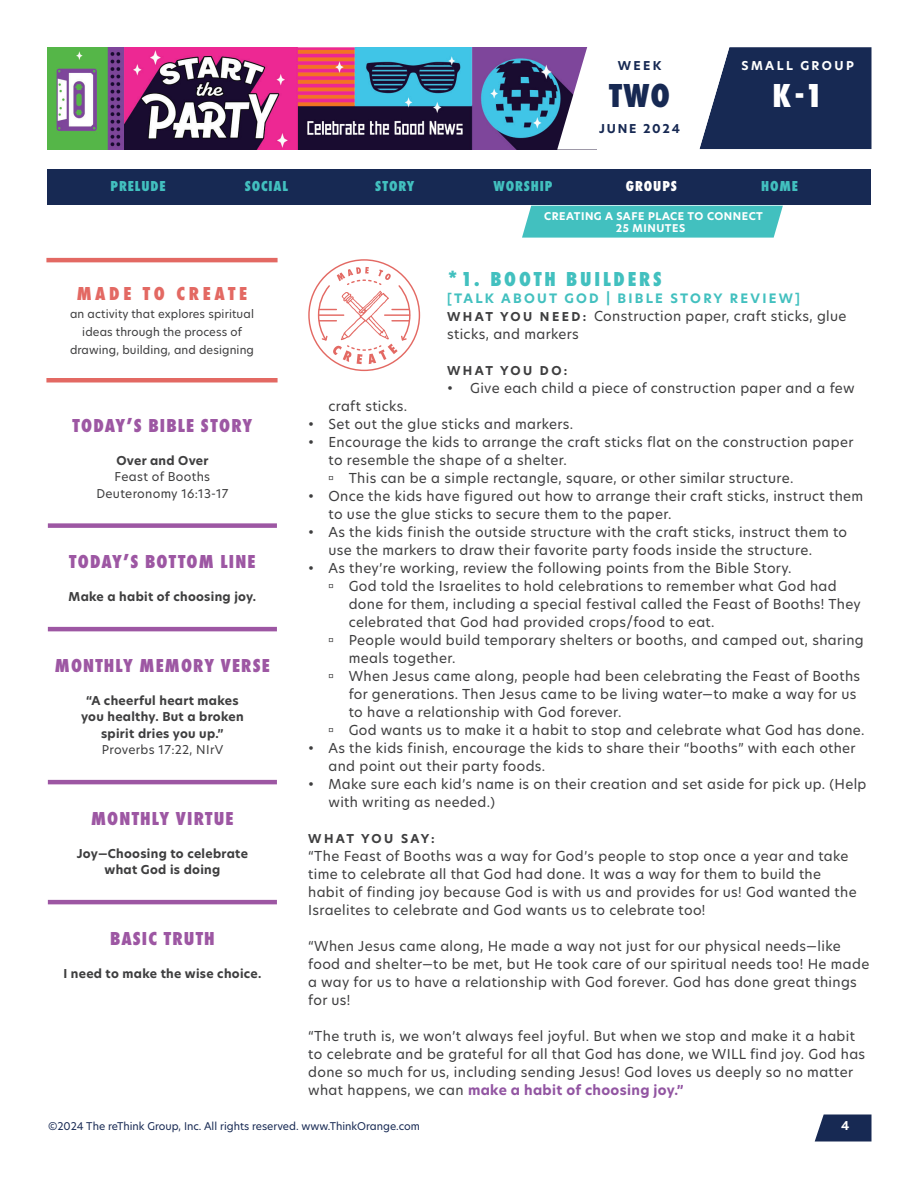
<style>
.page{position:relative;width:918px;height:1188px;background:#fff}
.page>*{position:absolute;margin:0;border:0;box-sizing:border-box;transform-origin:0 0}
.t1{font:800 34.5px "Futura PT Cond";color:#fff}
.t2{font:800 34.5px "Futura PT Cond";color:#172953}
.Paragraph_Style_1{font:800 21px "Futura PT Cond";letter-spacing:.135em;color:#42c0bf}
.t3{font:800 19.5px "Futura PT Cond";letter-spacing:.06em;color:#9d57a3}
.t4{font:800 19.5px "Futura PT Cond";letter-spacing:.185em;color:#e36963}
.t5{font:800 15px "Futura PT Cond";letter-spacing:.06em;color:#42c0bf}
.t6{font:800 15px "Futura PT Cond";letter-spacing:.06em;color:#fff}
.Paragraph_Style_1-2{font:13.5px/18px "New Hero";letter-spacing:.025em;color:#3e3e3f}
.Paragraph_Style_1-3{font:700 12.75px "New Hero";letter-spacing:.175em;color:#42c0bf}
.Paragraph_Style_1-4{font:700 12px/16.5px "New Hero";letter-spacing:.025em;color:#3e3e3f;text-align:center}
.t7{font:12px/16.5px "New Hero";letter-spacing:.025em;color:#3e3e3f;text-align:center}
.t8{font:700 12px "New Hero";letter-spacing:.15em;color:#172953}
.t9{font:700 12px "New Hero";letter-spacing:.2em;color:#fff}
.Paragraph_Style_1-5{font:700 12px "New Hero";letter-spacing:.185em;color:#3e3e3f}
.Paragraph_Style_1-6{font:700 12px "New Hero";letter-spacing:.2em;color:#3e3e3f}
.t10{font:11.25px/18px "New Hero";letter-spacing:.01em;color:#3e3e3f;text-align:center}
.t11{font:10.5px "New Hero";color:#172953}
.t12{font:700 10.5px/12px "New Hero";letter-spacing:.05em;color:#fff;text-align:center}
.s1{font-weight:700;font-size:12px}
.s2{font-weight:700;color:#9255a2}
</style>
<div class="page">
<img style="left:47px;top:47px;width:510px;height:102px">
<svg style="left:815px;top:1114px;width:57px;height:28px;background:#314166"></svg>
<svg style="left:557px;top:47px;width:315px;height:103px"></svg>
<div style="left:48px;top:523px;width:229px;height:5px;background:#9d57a3"></div>
<hr style="left:48px;top:627px;width:229px;height:4px;background:#9d57a3">
<hr style="left:48px;top:780px;width:229px;height:4px;background:#9d57a3">
<hr style="left:48px;top:900px;width:229px;height:4px;background:#9d57a3">
<div style="left:522px;top:206px;width:261px;height:32px;background:#42c0bf"></div>
<hr style="left:46px;top:378px;width:232px;height:4px;background:#e36963">
<hr style="left:46px;top:258px;width:232px;height:4px;background:#e36963">
<div style="left:47px;top:170px;width:824px;height:36px;background:#172953"></div>
<svg style="left:308px;top:259px;width:112px;height:112px"></svg>
<p class="t8" style="left:618px;top:57px;width:45px">WEEK</p>
<h1 class="t2" style="left:609px;top:75px;width:62px">TWO</h1>
<p class="t8" style="left:599px;top:120px;width:83px">JUNE 2024</p>
<p class="t9" style="left:742px;top:57px;width:114px">SMALL GROUP</p>
<h1 class="t1" style="left:773px;top:75px;width:52px">K-1</h1>
<p class="t5" style="left:111px;top:177px;width:57px">PRELUDE</p>
<p class="t5" style="left:245px;top:177px;width:45px">SOCIAL</p>
<p class="t5" style="left:375px;top:177px;width:41px">STORY</p>
<p class="t5" style="left:494px;top:177px;width:60px">WORSHIP</p>
<p class="t6" style="left:626px;top:177px;width:53px">GROUPS</p>
<p class="t5" style="left:761px;top:177px;width:38px">HOME</p>
<h3 class="t4" style="left:77px;top:282px;width:172px">MADE TO CREATE</h3>
<p class="t10" style="left:70px;top:305px;width:185px">an activity that explores spiritual ideas through the process of drawing, building, and designing</p>
<h3 class="t3" style="left:73px;top:414px;width:181px">TODAY’S BIBLE STORY</h3>
<p class="Paragraph_Style_1-4" style="left:117px;top:452px;width:93px">Over and Over</p>
<p class="t7" style="left:96px;top:469px;width:134px">Feast of Booths<br>Deuteronomy 16:13-17</p>
<h3 class="t3" style="left:69px;top:550px;width:188px">TODAY’S BOTTOM LINE</h3>
<p class="Paragraph_Style_1-4" style="left:69px;top:589px;width:189px">Make a habit of choosing joy.</p>
<h3 class="t3" style="left:55px;top:654px;width:216px">MONTHLY MEMORY VERSE</h3>
<p class="Paragraph_Style_1-4" style="left:81px;top:692px;width:164px">“A cheerful heart makes you healthy. But a broken spirit dries you up.”</p>
<p class="t7" style="left:102px;top:742px;width:123px">Proverbs 17:22, NIrV</p>
<h3 class="t3" style="left:91px;top:807px;width:144px">MONTHLY VIRTUE</h3>
<p class="Paragraph_Style_1-4" style="left:77px;top:845px;width:173px">Joy—Choosing to celebrate what God is doing</p>
<h3 class="t3" style="left:110px;top:927px;width:106px">BASIC TRUTH</h3>
<p class="Paragraph_Style_1-4" style="left:63px;top:965px;width:200px">I need to make the wise choice.</p>
<p class="t12" style="left:544px;top:210px;width:220px">CREATING A SAFE PLACE TO CONNECT<br>25 MINUTES</p>
<p class="Paragraph_Style_1" style="left:447px;top:267px;width:216px">*1. BOOTH BUILDERS</p>
<p class="Paragraph_Style_1-3" style="left:447px;top:289px;width:354px">[TALK ABOUT GOD | BIBLE STORY REVIEW]</p>
<p class="Paragraph_Style_1-2" style="left:447px;top:306px;width:401px"><span class="s1">W H AT YO U N E E D :</span> Construction paper, craft sticks, glue sticks, and markers</p>
<p class="Paragraph_Style_1-6" style="left:447px;top:362px;width:122px">WHAT YOU DO:</p>
<p class="Paragraph_Style_1-2" style="left:447px;top:378px;width:409px">• Give each child a piece of construction paper and a few</p>
<p class="Paragraph_Style_1-2" style="left:328px;top:396px;width:80px">craft sticks.</p>
<p class="Paragraph_Style_1-2" style="left:308px;top:414px;width:266px">• Set out the glue sticks and markers.</p>
<p class="Paragraph_Style_1-2" style="left:328px;top:432px;width:527px;text-indent:-20px">• Encourage the kids to arrange the craft sticks flat on the construction paper to resemble the shape of a shelter.</p>
<p class="Paragraph_Style_1-2" style="left:349px;top:468px;width:446px">This can be a simple rectangle, square, or other similar structure.</p>
<p class="Paragraph_Style_1-2" style="left:328px;top:486px;width:536px;text-indent:-20px">• Once the kids have figured out how to arrange their craft sticks, instruct them to use the glue sticks to secure them to the paper.</p>
<p class="Paragraph_Style_1-2" style="left:328px;top:522px;width:520px;text-indent:-20px">• As the kids finish the outside structure with the craft sticks, instruct them to use the markers to draw their favorite party foods inside the structure.</p>
<p class="Paragraph_Style_1-2" style="left:308px;top:558px;width:485px">• As they’re working, review the following points from the Bible Story.</p>
<p class="Paragraph_Style_1-2" style="left:349px;top:576px;width:514px">God told the Israelites to hold celebrations to remember what God had done for them, including a special festival called the Feast of Booths! They celebrated that God had provided crops/food to eat.</p>
<p class="Paragraph_Style_1-2" style="left:349px;top:630px;width:517px">People would build temporary shelters or booths, and camped out, sharing meals together.</p>
<p class="Paragraph_Style_1-2" style="left:349px;top:666px;width:513px">When Jesus came along, people had been celebrating the Feast of Booths for generations. Then Jesus came to be living water—to make a way for us to have a relationship with God forever.</p>
<p class="Paragraph_Style_1-2" style="left:349px;top:720px;width:517px">God wants us to make it a habit to stop and celebrate what God has done.</p>
<p class="Paragraph_Style_1-2" style="left:328px;top:738px;width:529px;text-indent:-20px">• As the kids finish, encourage the kids to share their “booths” with each other and point out their party foods.</p>
<p class="Paragraph_Style_1-2" style="left:328px;top:774px;width:539px;text-indent:-20px">• Make sure each kid’s name is on their creation and set aside for pick up. (Help with writing as needed.)</p>
<p class="Paragraph_Style_1-5" style="left:308px;top:830px;width:128px">WHAT YOU SAY:</p>
<p class="Paragraph_Style_1-2" style="left:308px;top:846px;width:550px">“The Feast of Booths was a way for God’s people to stop once a year and take time to celebrate all that God had done. It was a way for them to build the habit of finding joy because God is with us and provides for us! God wanted the Israelites to celebrate and God wants us to celebrate too!</p>
<p class="Paragraph_Style_1-2" style="left:308px;top:936px;width:563px">“When Jesus came along, He made a way not just for our physical needs—like food and shelter—to be met, but He took care of our spiritual needs too! He made a way for us to have a relationship with God forever. God has done great things for us!</p>
<p class="Paragraph_Style_1-2" style="left:308px;top:1026px;width:559px">“The truth is, we won’t always feel joyful. But when we stop and make it a habit to celebrate and be grateful for all that God has done, we WILL find joy. God has done so much for us, including sending Jesus! God loves us deeply so no matter what happens, we can <span class="s2">make a habit of choosing joy.”</span></p>
<p class="t11" style="left:48px;top:1118px;width:374px">©2024 The reThink Group, Inc. All rights reserved. www.ThinkOrange.com</p>
<p class="t9" style="left:841px;top:1117px;width:10px">4</p>
</div>
